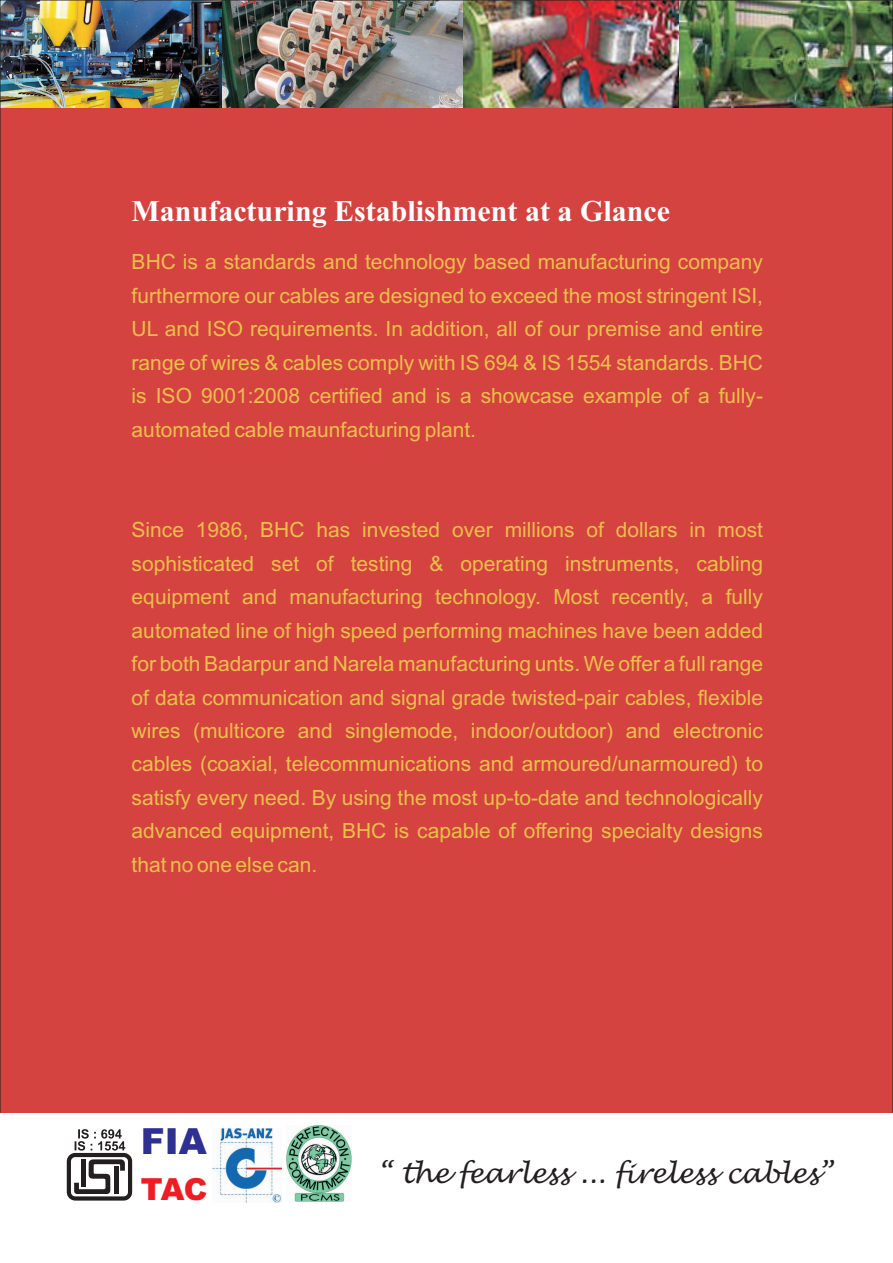
<style>
.page{position:relative;width:893px;height:1263px;background:#d44340}
.page>*{position:absolute;margin:0;border:0;box-sizing:border-box;transform-origin:0 0}
.t1{font:900 36px "Arial";color:#2e3092}
.t2{font:900 30.45px "Arial";color:#ee1d23}
.t3{font:700 30px "Times New Roman";color:#fff}
.t4{font:italic 27px "Lucida Handwriting";color:#231f20}
.t5{font:21px/33.5px "Arial";color:#ecbf4b;text-align:justify}
</style>
<div class="page">
<img style="left:2px;top:2px;width:221px;height:106px">
<img style="left:223px;top:2px;width:240px;height:106px">
<img style="left:463px;top:2px;width:217px;height:106px">
<img style="left:680px;top:2px;width:211px;height:106px">
<div style="left:1px;top:1114px;width:892px;height:149px;background:#fff"></div>
<img style="left:212px;top:1128px;width:70px;height:74px">
<img style="left:287px;top:1125px;width:64px;height:76px">
<svg style="left:66px;top:1129px;width:67px;height:72px"></svg>
<h3 class="t3" style="left:132px;top:201px;width:540px">Manufacturing Establishment at a Glance</h3>
<p class="t5" style="left:132px;top:247px;width:633px">BHC is a standards and technology based manufacturing company furthermore our cables are designed to exceed the most stringent ISI, UL and ISO requirements. In addition, all of our premise and entire range of wires &amp; cables comply with IS 694 &amp; IS 1554 standards. BHC is ISO 9001:2008 certified and is a showcase example of a fully&shy;automated cable maunfacturing plant.</p>
<p class="t5" style="left:132px;top:515px;width:633px">Since 1986, BHC has invested over millions of dollars in most sophisticated set of testing &amp; operating instruments, cabling equipment and manufacturing technology. Most recently, a fully automated line of high speed performing machines have been added for both Badarpur and Narela manufacturing unts. We offer a full range of data communication and signal grade twisted-pair cables, flexible wires (multicore and singlemode, indoor/outdoor) and electronic cables (coaxial, telecommunications and armoured/unarmoured) to satisfy every need. By using the most up-to-date and technologically advanced equipment, BHC is capable of offering specialty designs that no one else can.</p>
<h1 class="t1" style="left:141px;top:1128px;width:68px">FIA</h1>
<h2 class="t2" style="left:141px;top:1178px;width:68px">TAC</h2>
<p class="t4" style="left:378px;top:1160px;width:455px">“ the fearless ... fireless cables”</p>
</div>
